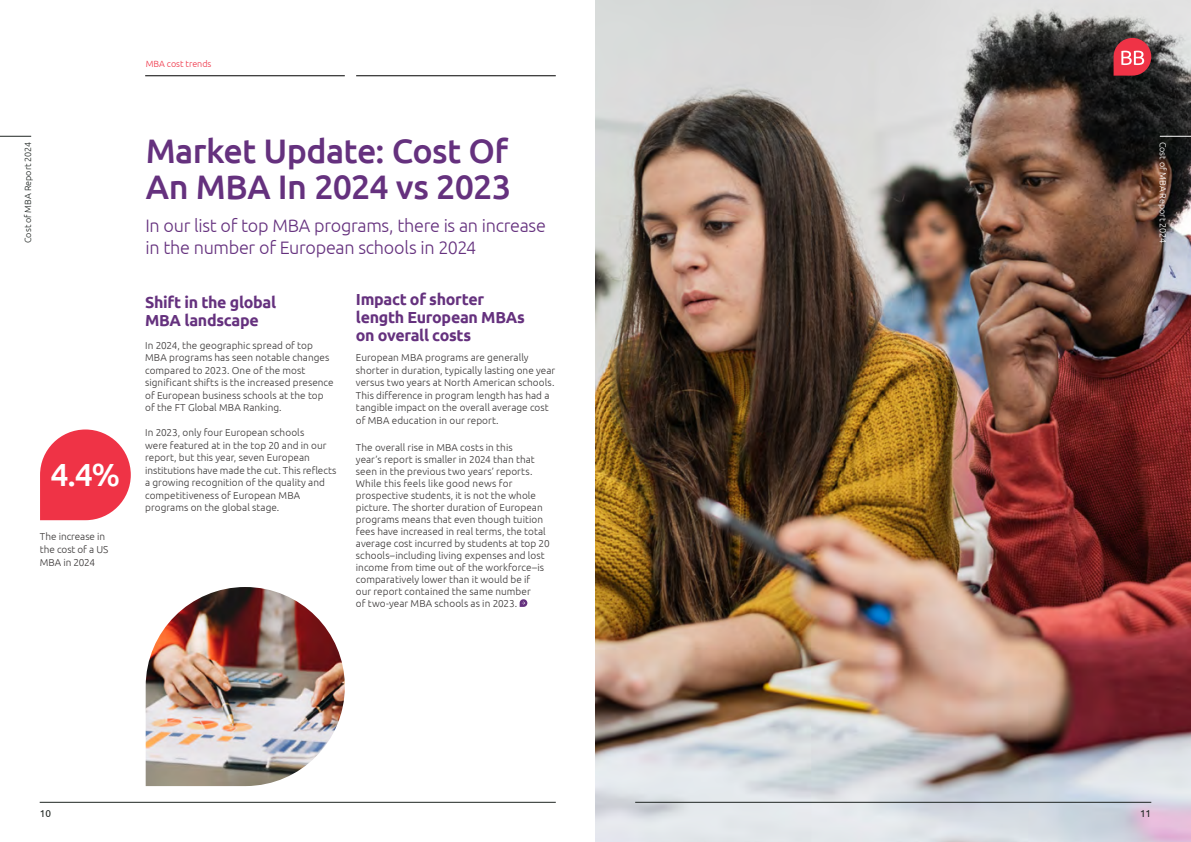
<style>
.page{position:relative;width:1191px;height:842px;background:#fff}
.page>*{position:absolute;margin:0;border:0;box-sizing:border-box;transform-origin:0 0}
.t1{font:500 34px/36px "Ubuntu";letter-spacing:-.02em;color:#65317e}
.t2{font:500 32px "Ubuntu";color:#fff}
.t3{font:300 18px/22px "Ubuntu";letter-spacing:-.015em;color:#65317e}
.t4{font:700 16px/18px "Ubuntu";letter-spacing:-.02em;color:#65317e}
.t5{font:300 10px/12.5px "Ubuntu";letter-spacing:.005em;color:#393636}
.t6{font:10px "Ubuntu";color:#1f2522}
.t7{font:300 9px "Ubuntu";color:#1f2522}
.t8{font:300 9px "Ubuntu";color:#fff}
.t9{font:300 9px "Ubuntu";color:#ef3346}
</style>
<div class="page">
<hr style="left:40px;top:802px;width:516px;height:1px;background:#1f2522">
<hr style="left:0;top:136px;width:31px;height:1px;background:#1f2522">
<img style="left:595px;top:0;width:596px;height:842px">
<hr style="left:1159px;top:136px;width:32px;height:1px;background:#fff">
<svg style="left:519px;top:599px;width:8px;height:8px"></svg>
<svg style="left:40px;top:429px;width:91px;height:91px"></svg>
<img style="left:146px;top:587px;width:199px;height:199px">
<hr style="left:145px;top:76px;width:200px;height:1px;background:#000">
<hr style="left:356px;top:76px;width:200px;height:1px;background:#000">
<hr style="left:635px;top:802px;width:516px;height:1px;background:#1f2522">
<div style="left:1113px;top:38px;width:38px;height:38px;background:#ef3346;border-radius:19px"></div>
<svg style="left:1121px;top:51px;width:23px;height:14px"></svg>
<p class="t9" style="left:146px;top:59px;width:67px">MBA cost trends</p>
<h1 class="t1" style="left:146px;top:132px;width:367px">Market Update: Cost Of<br>An MBA In 2024 vs 2023</h1>
<p class="t7" style="left:23px;top:243px;width:102px;rotate:-90deg">Cost of MBA Report 2024</p>
<p class="t8" style="left:1168px;top:142px;width:102px;rotate:90deg">Cost of MBA Report 2024</p>
<h3 class="t3" style="left:145px;top:214px;width:402px">In our list of top MBA programs, there is an increase in the number of European schools in 2024</h3>
<h2 class="t2" style="left:51px;top:454px;width:71px">4.4%</h2>
<p class="t5" style="left:40px;top:529px;width:70px;line-height:13px">The increase in the cost of a US<br>MBA in 2024</p>
<h3 class="t4" style="left:145px;top:293px;width:132px">Shift in the global<br>MBA landscape</h3>
<p class="t5" style="left:145px;top:338px;width:190px">In 2024, the geographic spread of top MBA programs has seen notable changes compared to 2023. One of the most significant shifts is the increased presence of European business schools at the top of the FT Global MBA Ranking.</p>
<p class="t5" style="left:145px;top:426px;width:193px">In 2023, only four European schools<br>were featured at in the top 20 and in our report, but this year, seven European institutions have made the cut. This reflects a growing recognition of the quality and competitiveness of European MBA programs on the global stage.</p>
<h3 class="t4" style="left:356px;top:290px;width:171px">Impact of shorter length European MBAs on overall costs</h3>
<p class="t5" style="left:356px;top:351px;width:201px">European MBA programs are generally shorter in duration, typically lasting one year versus two years at North American schools.<br>This difference in program length has had a tangible impact on the overall average cost of MBA education in our report.</p>
<p class="t5" style="left:356px;top:441px;width:195px;line-height:12px">The overall rise in MBA costs in this<br>year’s report is smaller in 2024 than that seen in the previous two years’ reports.<br>While this feels like good news for prospective students, it is not the whole picture. The shorter duration of European programs means that even though tuition fees have increased in real terms, the total average cost incurred by students at top 20 schools–including living expenses and lost income from time out of the workforce–is comparatively lower than it would be if<br>our report contained the same number<br>of two-year MBA schools as in 2023.</p>
<p class="t6" style="left:40px;top:807px;width:13px">10</p>
<p class="t6" style="left:1140px;top:807px;width:13px">11</p>
</div>
